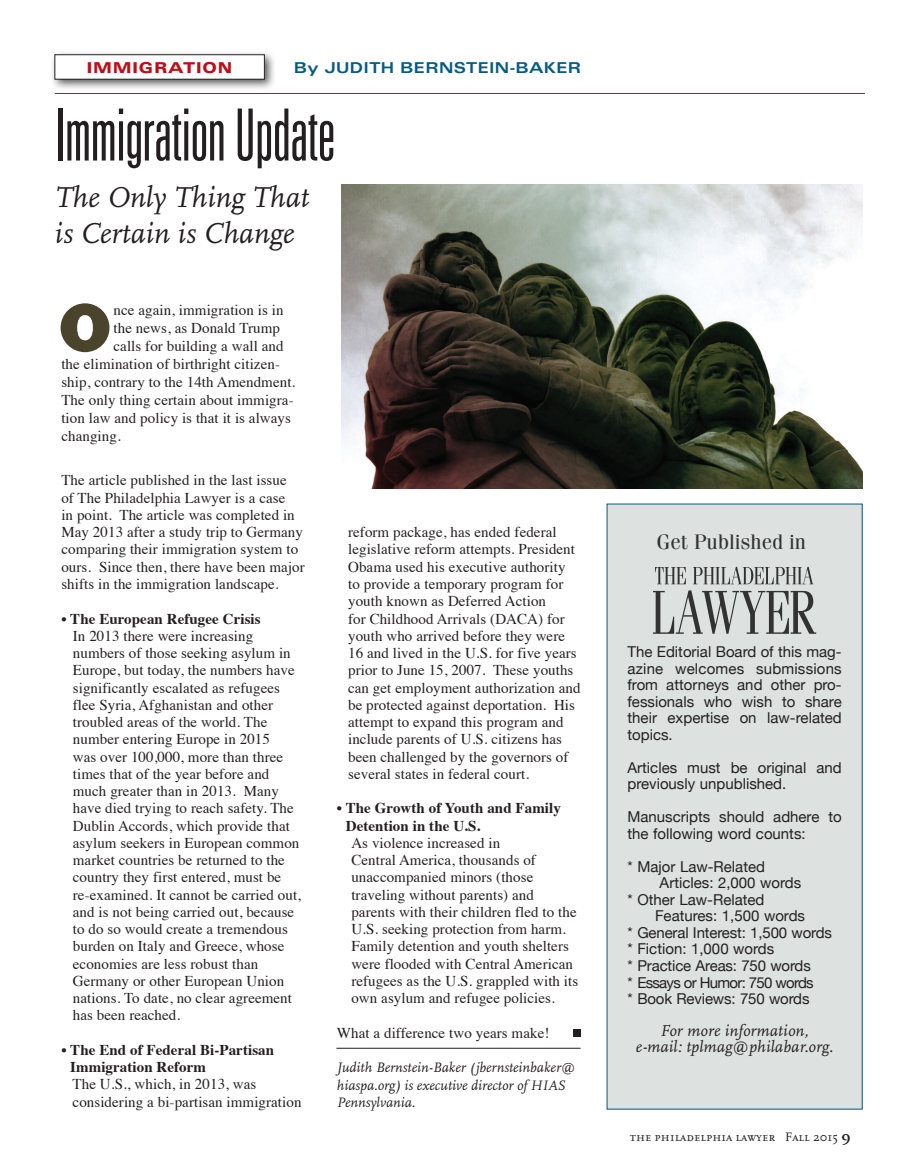
<style>
.page{position:relative;width:918px;height:1175px;background:#fff}
.page>*{position:absolute;margin:0;border:0;box-sizing:border-box;transform-origin:0 0}
.t1{font:300 ultra-condensed 72px "Univers LT Std";letter-spacing:-.01em;color:#231f20;scale:.9 1}
.t2{font:900 63px "Egiziano Classic Antique";color:#4a442d}
.t3{font:italic 30px/36px "Scala";color:#231f20}
.t4{font:21px "Fenice";color:#313232}
.t5{font:italic 16.5px/16.5px "Scala";letter-spacing:.01em;color:#231f20;text-align:center}
.t6{font:15px/17.2px "Times";letter-spacing:.005em;color:#231f20}
.t7{font:15px/16.5px "Helvetica Neue";color:#231f20}
.t8{font:700 15px/17.2px "Times";letter-spacing:.005em;color:#231f20}
.t9{font:15px "Helvetica Neue";letter-spacing:-.05em;color:#231f20}
.t10{font:700 expanded 15px "Univers LT Std";letter-spacing:.02em;color:#065a83}
.t11{font:900 expanded 15px "Univers LT Std";letter-spacing:.05em;color:#bb1018}
.t12{font:italic 14.25px/17.2px "Scala";color:#231f20}
.t13{font:12.75px "Scala Caps";letter-spacing:.005em;color:#231f20}
.s1{font-family:"Scala";font-weight:700;font-size:15px}
</style>
<div class="page">
<div style="left:607px;top:504px;width:255px;height:605px;background:#dde2e0"></div>
<svg style="left:653px;top:590px;width:163px;height:43px"></svg>
<svg style="left:655px;top:567px;width:158px;height:17px"></svg>
<hr style="left:336px;top:1047px;width:245px;height:1px;background:#231f20">
<div style="left:573px;top:1029px;width:8px;height:7px;background:#231f20"></div>
<img style="left:342px;top:184px;width:520px;height:304px">
<hr style="left:55px;top:93px;width:810px;height:1px;background:#065a83">
<div style="left:50px;top:50px;width:226px;height:41px;background:#231f20;opacity:.75"></div>
<div style="left:55px;top:55px;width:209px;height:24px;background:#fff"></div>
<p class="t11" style="left:87px;top:59px;width:147px">IMMIGRATION</p>
<p class="t10" style="left:294px;top:59px;width:289px">By JUDITH BERNSTEIN-BAKER</p>
<h1 class="t1" style="left:55px;top:97px;width:314px">Immigration Update</h1>
<h3 class="t3" style="left:55px;top:180px;width:256px">The Only Thing That is Certain is Change</h3>
<h2 class="t2" style="left:61px;top:300px;width:51px">O</h2>
<p class="t6" style="left:114px;top:300px;width:171px">nce again, immigration is in</p>
<p class="t6" style="left:114px;top:318px;width:168px">the news, as Donald Trump</p>
<p class="t6" style="left:114px;top:336px;width:171px">calls for building a wall and</p>
<p class="t6" style="left:61px;top:354px;width:220px">the elimination of birthright citizen-</p>
<p class="t6" style="left:61px;top:372px;width:235px">ship, contrary to the 14th Amendment.</p>
<p class="t6" style="left:61px;top:390px;width:234px">The only thing certain about immigra-</p>
<p class="t6" style="left:61px;top:408px;width:231px">tion law and policy is that it is always</p>
<p class="t6" style="left:61px;top:426px;width:61px">changing.</p>
<p class="t6" style="left:61px;top:470px;width:245px">The article published in the last issue<br>of The Philadelphia Lawyer is a case<br>in point. The article was completed in May 2013 after a study trip to Germany comparing their immigration system to ours. Since then, there have been major shifts in the immigration landscape.</p>
<p class="t8" style="left:61px;top:608px;width:201px">• The European Refugee Crisis</p>
<p class="t6" style="left:73px;top:626px;width:230px">In 2013 there were increasing numbers of those seeking asylum in Europe, but today, the numbers have significantly escalated as refugees flee Syria, Afghanistan and other troubled areas of the world. The number entering Europe in 2015<br>was over 100,000, more than three times that of the year before and much greater than in 2013. Many have died trying to reach safety. The Dublin Accords, which provide that asylum seekers in European common market countries be returned to the country they first entered, must be re-examined. It cannot be carried out, and is not being carried out, because to do so would create a tremendous burden on Italy and Greece, whose economies are less robust than Germany or other European Union nations. To date, no clear agreement has been reached.</p>
<p class="t8" style="left:70px;top:1039px;width:205px;text-indent:-9px">• The End of Federal Bi-Partisan<br>Immigration Reform</p>
<p class="t6" style="left:73px;top:1074px;width:230px">The U.S., which, in 2013, was considering a bi-partisan immigration</p>
<p class="t6" style="left:348px;top:522px;width:234px">reform package, has ended federal legislative reform attempts. President Obama used his executive authority to provide a temporary program for youth known as Deferred Action<br>for Childhood Arrivals (DACA) for youth who arrived before they were 16 and lived in the U.S. for five years prior to June 15, 2007. These youths can get employment authorization and be protected against deportation. His attempt to expand this program and include parents of U.S. citizens has been challenged by the governors of several states in federal court.</p>
<p class="t8" style="left:346px;top:798px;width:217px;text-indent:-9px">• The Growth of Youth and Family<br>Detention in the U.S.</p>
<p class="t6" style="left:351px;top:833px;width:228px">As violence increased in<br>Central America, thousands of unaccompanied minors (those traveling without parents) and parents with their children fled to the U.S. seeking protection from harm.<br>Family detention and youth shelters were flooded with Central American refugees as the U.S. grappled with its own asylum and refugee policies.</p>
<p class="t6" style="left:337px;top:1022px;width:214px">What a difference two years make!</p>
<p class="t12" style="left:337px;top:1059px;width:240px">Judith Bernstein-Baker (jbernsteinbaker@ hiaspa.org) is executive director of HIAS<br>Pennsylvania.</p>
<h3 class="t4" style="left:656px;top:529px;width:151px">Get Published in</h3>
<p class="t7" style="left:627px;top:644px;width:216px;text-align:justify">The Editorial Board of this mag&shy;azine welcomes submissions from attorneys and other pro&shy;fessionals who wish to share their expertise on law-related topics.</p>
<p class="t7" style="left:627px;top:760px;width:216px">Articles must be original and previously unpublished.</p>
<p class="t7" style="left:627px;top:809px;width:216px">Manuscripts should adhere to the following word counts:</p>
<p class="t7" style="left:627px;top:859px;width:139px">* Major Law-Related</p>
<p class="t7" style="left:660px;top:875px;width:143px">Articles: 2,000 words</p>
<p class="t7" style="left:627px;top:892px;width:138px">* Other Law-Related</p>
<p class="t7" style="left:655px;top:908px;width:152px">Features: 1,500 words</p>
<p class="t7" style="left:627px;top:925px;width:206px">* General Interest: 1,500 words</p>
<p class="t7" style="left:627px;top:941px;width:148px">* Fiction: 1,000 words</p>
<p class="t7" style="left:627px;top:958px;width:185px">* Practice Areas: 750 words</p>
<p class="t9" style="left:627px;top:971px;width:188px">* Essays or Humor: 750 words</p>
<p class="t7" style="left:627px;top:991px;width:183px">* Book Reviews: 750 words</p>
<p class="t5" style="left:636px;top:1022px;width:199px">For more information, e-mail: tplmag@philabar.org.</p>
<p class="t13" style="left:630px;top:1130px;width:222px">the philadelphia lawyer Fall 2015 <span class="s1">9</span></p>
</div>
